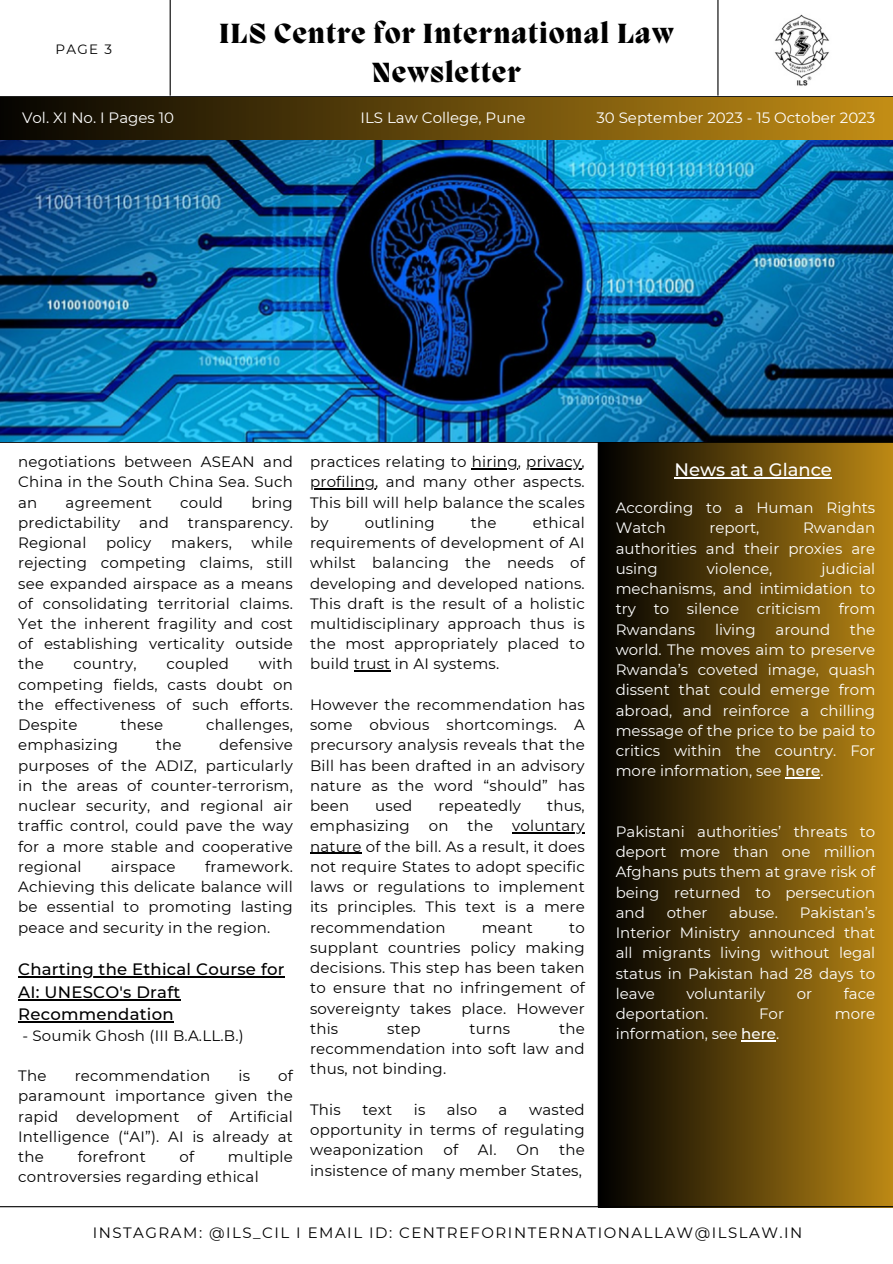
<style>
.page{position:relative;width:893px;height:1264px;background:#fff}
.page>*{position:absolute;margin:0;border:0;box-sizing:border-box;transform-origin:0 0}
.t1{font:800 28.5px/39.3px "Migra";letter-spacing:.04em;color:#000;text-align:center}
.t2{font:500 18px "Montserrat";color:#fff}
.t3{font:500 16.5px/22.5px "Montserrat";letter-spacing:.015em;color:#000}
.t4{font:15px/20.2px "Montserrat";letter-spacing:.015em;color:#000;text-align:justify}
.t5{font:15px/20.2px "Montserrat";color:#fff;text-align:justify}
.t6{font:15px "Montserrat";letter-spacing:.1em;color:#000}
.t7{font:13.5px "Montserrat";color:#000}
.s1{font-weight:500}
</style>
<div class="page">
<svg style="left:0;top:139px;width:892px;height:1px"></svg>
<hr style="left:0;top:96px;width:892px;height:1px;background:#000">
<hr style="left:170px;top:0;width:1px;height:96px;background:#000">
<hr style="left:717px;top:0;width:1px;height:96px;background:#000">
<hr style="left:0;top:140px;width:892px;height:1px;background:#000">
<div style="left:598px;top:442px;width:294px;height:765px;background:linear-gradient(to right,#000,#bc8815)"></div>
<hr style="left:0;top:1206px;width:892px;height:1px;background:#000">
<hr style="left:597px;top:441px;width:1px;height:766px;background:#000">
<hr style="left:0;top:442px;width:892px;height:1px;background:#000">
<div style="left:0;top:97px;width:892px;height:42px;background:linear-gradient(to right,#050401,#c38d15)"></div>
<img style="left:774px;top:14px;width:55px;height:72px">
<img style="left:0;top:141px;width:892px;height:300px">
<hr style="left:472px;top:468px;width:46px;height:1px;background:#000">
<hr style="left:526px;top:468px;width:55px;height:1px;background:#000">
<hr style="left:310px;top:488px;width:65px;height:1px;background:#000">
<hr style="left:354px;top:670px;width:36px;height:1px;background:#000">
<hr style="left:512px;top:832px;width:73px;height:1px;background:#000">
<hr style="left:310px;top:852px;width:51px;height:1px;background:#000">
<hr style="left:18px;top:976px;width:267px;height:1px;background:#000">
<hr style="left:18px;top:998px;width:162px;height:2px;background:#000">
<hr style="left:18px;top:1021px;width:156px;height:1px;background:#000">
<hr style="left:674px;top:477px;width:158px;height:1px;background:#fff">
<hr style="left:785px;top:777px;width:35px;height:1px;background:#fff">
<hr style="left:741px;top:1040px;width:35px;height:1px;background:#fff">
<p class="t7" style="left:55px;top:41px;width:58px">PAGE 3</p>
<p class="t5" style="left:22px;top:107px;width:153px">Vol. XI No. I Pages 10</p>
<p class="t1" style="left:219px;top:16px;width:456px">ILS Centre for International Law<br>Newsletter</p>
<p class="t5" style="left:360px;top:107px;width:166px">ILS Law College, Pune</p>
<p class="t5" style="left:596px;top:107px;width:280px">30 September 2023 - 15 October 2023</p>
<p class="t4" style="left:18px;top:451px;width:276px">negotiations between ASEAN and China in the South China Sea. Such an</p>
<p class="t4" style="left:66px;top:492px;width:88px">agreement</p>
<p class="t4" style="left:180px;top:492px;width:44px">could</p>
<p class="t4" style="left:251px;top:492px;width:43px">bring</p>
<p class="t4" style="left:18px;top:512px;width:104px">predictability</p>
<p class="t4" style="left:139px;top:512px;width:31px">and</p>
<p class="t4" style="left:188px;top:512px;width:107px">transparency.</p>
<p class="t4" style="left:18px;top:532px;width:70px">Regional</p>
<p class="t4" style="left:106px;top:532px;width:47px">policy</p>
<p class="t4" style="left:171px;top:532px;width:62px">makers,</p>
<p class="t4" style="left:18px;top:532px;width:276px;text-indent:233px">while rejecting competing claims, still see expanded airspace as a means of consolidating territorial claims.<br>Yet the inherent fragility and cost of establishing verticality outside the</p>
<p class="t4" style="left:18px;top:654px;width:276px;text-indent:240px">with competing fields, casts doubt on the effectiveness of such efforts.<br>Despite</p>
<p class="t4" style="left:74px;top:654px;width:65px">country,</p>
<p class="t4" style="left:166px;top:654px;width:64px">coupled</p>
<p class="t4" style="left:121px;top:714px;width:44px">these</p>
<p class="t4" style="left:206px;top:714px;width:88px">challenges,</p>
<p class="t4" style="left:18px;top:735px;width:276px;text-indent:201px">defensive purposes of the ADIZ, particularly in the areas of counter-terrorism, nuclear security, and regional air traffic control, could pave the way for a more stable and cooperative regional</p>
<p class="t4" style="left:18px;top:735px;width:101px">emphasizing</p>
<p class="t4" style="left:156px;top:735px;width:27px">the</p>
<p class="t4" style="left:18px;top:856px;width:276px;text-indent:187px">framework.<br>Achieving this delicate balance will be essential to promoting lasting peace and security in the region.</p>
<p class="t3" style="left:18px;top:958px;width:268px">Charting the Ethical Course for<br>AI: UNESCO's Draft<br>Recommendation</p>
<p class="t4" style="left:22px;top:1025px;width:223px">- Soumik Ghosh (III B.A.LL.B.)</p>
<p class="t4" style="left:111px;top:856px;width:66px">airspace</p>
<p class="t4" style="left:18px;top:1065px;width:276px;text-indent:260px">of paramount importance given the rapid development of Artificial Intelligence (“AI”). AI is already at the</p>
<p class="t4" style="left:18px;top:1065px;width:30px">The</p>
<p class="t4" style="left:75px;top:1065px;width:137px">recommendation</p>
<p class="t4" style="left:238px;top:1065px;width:13px">is</p>
<p class="t4" style="left:78px;top:1146px;width:70px">forefront</p>
<p class="t4" style="left:179px;top:1146px;width:16px">of</p>
<p class="t4" style="left:18px;top:1146px;width:276px;text-indent:210px">multiple controversies regarding ethical</p>
<p class="t4" style="left:310px;top:451px;width:276px">practices relating to hiring, privacy, profiling, and many other aspects.<br>This bill will help balance the scales by</p>
<p class="t4" style="left:310px;top:512px;width:276px;text-indent:223px">ethical requirements of development of AI whilst balancing the needs of developing and developed nations.<br>This draft is the result of a holistic multidisciplinary approach thus is the most appropriately placed to build trust in AI systems.</p>
<p class="t4" style="left:310px;top:694px;width:276px">However the recommendation has some obvious shortcomings. A precursory analysis reveals that the Bill has been drafted in an advisory nature as the word “should” has been</p>
<p class="t4" style="left:364px;top:512px;width:72px">outlining</p>
<p class="t4" style="left:471px;top:512px;width:27px">the</p>
<p class="t4" style="left:375px;top:795px;width:39px">used</p>
<p class="t4" style="left:438px;top:795px;width:84px">repeatedly</p>
<p class="t4" style="left:547px;top:795px;width:39px">thus,</p>
<p class="t4" style="left:310px;top:816px;width:101px">emphasizing</p>
<p class="t4" style="left:429px;top:816px;width:21px">on</p>
<p class="t4" style="left:467px;top:816px;width:27px">the</p>
<p class="t4" style="left:310px;top:816px;width:276px;text-indent:202px">voluntary nature of the bill. As a result, it does not require States to adopt specific laws or regulations to implement its principles. This text is a mere recommendation</p>
<p class="t4" style="left:310px;top:917px;width:276px;text-indent:259px">to supplant countries policy making decisions. This step has been taken to ensure that no infringement of sovereignty takes place. However this</p>
<p class="t4" style="left:482px;top:917px;width:52px">meant</p>
<p class="t4" style="left:310px;top:1018px;width:276px;text-indent:249px">the recommendation into soft law and thus, not binding.</p>
<p class="t4" style="left:310px;top:1099px;width:32px">This</p>
<p class="t4" style="left:362px;top:1099px;width:31px">text</p>
<p class="t4" style="left:414px;top:1099px;width:13px">is</p>
<p class="t4" style="left:447px;top:1099px;width:32px">also</p>
<p class="t4" style="left:498px;top:1099px;width:10px">a</p>
<p class="t4" style="left:387px;top:1018px;width:35px">step</p>
<p class="t4" style="left:469px;top:1018px;width:42px">turns</p>
<p class="t4" style="left:310px;top:1099px;width:276px;text-indent:219px">wasted opportunity in terms of regulating weaponization</p>
<p class="t4" style="left:443px;top:1139px;width:16px">of</p>
<p class="t4" style="left:478px;top:1139px;width:63px">AI. On</p>
<p class="t4" style="left:310px;top:1139px;width:276px;text-align:right">the<br>insistence of many member States,</p>
<p class="t2" style="left:674px;top:458px;width:159px">News at a Glance</p>
<p class="t5" style="left:615px;top:497px;width:261px">According to a Human Rights<br>Watch</p>
<p class="t5" style="left:615px;top:518px;width:261px;text-indent:187px">Rwandan authorities and their proxies are using</p>
<p class="t5" style="left:709px;top:518px;width:51px">report,</p>
<p class="t5" style="left:615px;top:558px;width:261px;text-indent:206px">judicial mechanisms, and intimidation to try to silence criticism from Rwandans</p>
<p class="t5" style="left:706px;top:558px;width:67px">violence,</p>
<p class="t5" style="left:615px;top:619px;width:261px;text-indent:234px">the world. The moves aim to preserve Rwanda’s coveted image, quash dissent that could emerge from abroad, and reinforce a chilling message of the price to be paid to critics within the country. For more information, see <span class="s1">here</span>.</p>
<p class="t5" style="left:715px;top:619px;width:42px">living</p>
<p class="t5" style="left:775px;top:619px;width:56px">around</p>
<p class="t5" style="left:615px;top:821px;width:261px">Pakistani authorities’ threats to deport more than one million Afghans puts them at grave risk of being returned to persecution and</p>
<p class="t5" style="left:615px;top:902px;width:261px;text-indent:184px">Pakistan’s Interior Ministry announced that all migrants living without legal status in Pakistan had 28 days to leave</p>
<p class="t5" style="left:666px;top:902px;width:42px">other</p>
<p class="t5" style="left:729px;top:902px;width:50px">abuse.</p>
<p class="t5" style="left:686px;top:983px;width:80px">voluntarily</p>
<p class="t5" style="left:796px;top:983px;width:17px">or</p>
<p class="t5" style="left:843px;top:983px;width:33px">face</p>
<p class="t5" style="left:615px;top:1003px;width:94px">deportation.</p>
<p class="t5" style="left:759px;top:1003px;width:26px">For</p>
<p class="t5" style="left:834px;top:1003px;width:42px">more</p>
<p class="t5" style="left:615px;top:1023px;width:165px">information, see <span class="s1">here</span>.</p>
<p class="t6" style="left:93px;top:1223px;width:711px">INSTAGRAM: @ILS_CIL I EMAIL ID: CENTREFORINTERNATIONALLAW@ILSLAW.IN</p>
</div>
